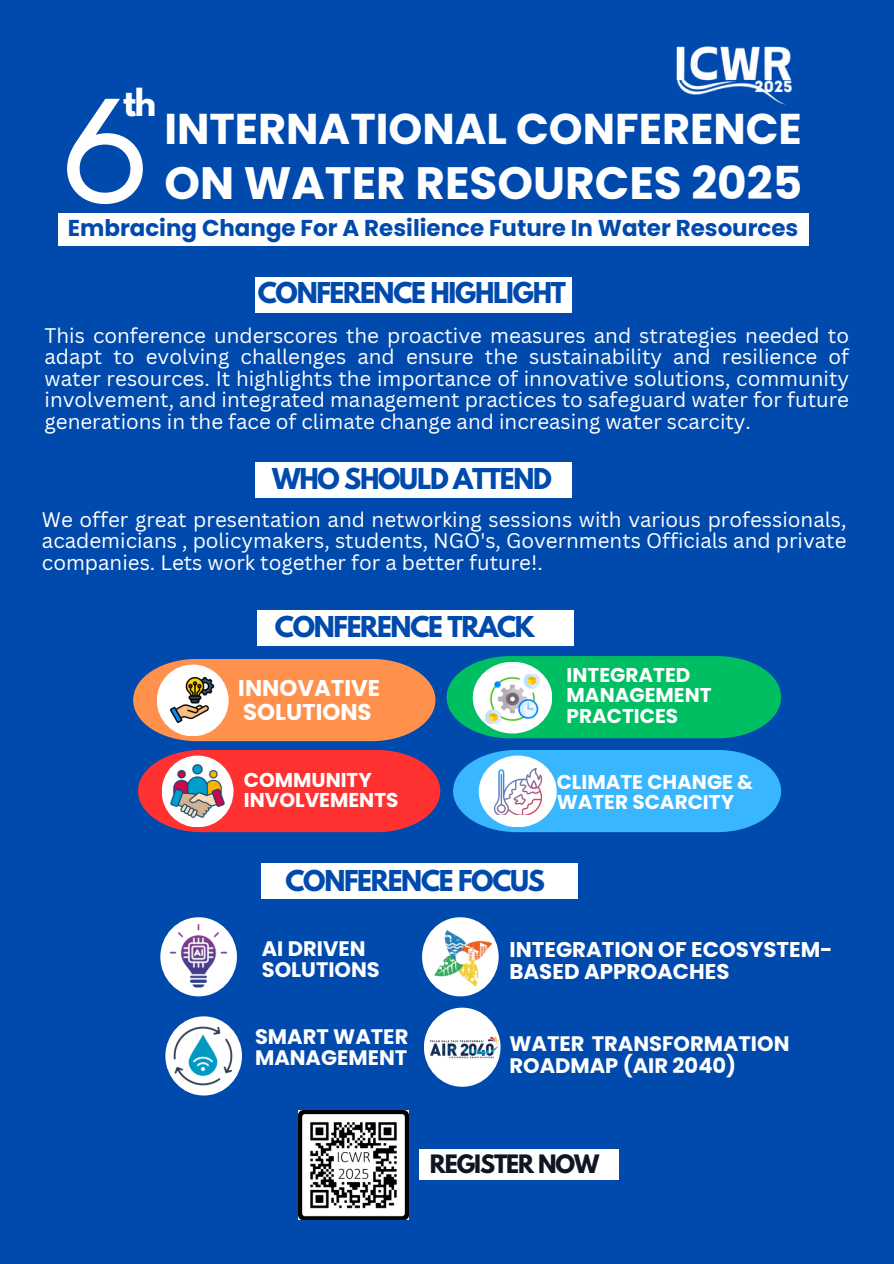
<style>
.page{position:relative;width:894px;height:1264px;background:#fff}
.page>*{position:absolute;margin:0;border:0;box-sizing:border-box;transform-origin:0 0}
.t1{font:147.6px "Garet";color:#fff}
.t2{font:700 45.3px "Poppins";color:#fff}
.t3{font:700 43.05px "Poppins";color:#fff}
.t4{font:700 32.85px "League Spartan";color:#fff}
.t5{font:700 25.5px "League Spartan";letter-spacing:-.05em;color:#004aad}
.t6{font:700 22.95px "Poppins";color:#004aad}
.t7{font:700 22.8px/23.5px "Poppins";color:#fff}
.t8{font:700 22.5px "League Spartan";letter-spacing:-.05em;color:#111423}
.t9{font:700 21.3px/22.5px "Poppins";color:#fff}
.t10{font:700 21px/21.3px "Poppins";color:#fff}
.t11{font:20.55px/21.3px "Canva Sans";color:#fff;text-align:justify}
.t12{font:700 19.95px/20.4px "Poppins";color:#fff}
</style>
<div class="page">
<div style="left:0;top:0;width:893px;height:1263px;background:#004aad"></div>
<img style="left:676px;top:46px;width:117px;height:59px">
<div style="left:58px;top:212px;width:750px;height:33px;background:#fff"></div>
<svg style="left:133px;top:659px;width:302px;height:82px"></svg>
<div style="left:157px;top:664px;width:71px;height:72px;background:#fff;border-radius:50%"></div>
<img style="left:169px;top:677px;width:45px;height:45px">
<svg style="left:446px;top:656px;width:334px;height:82px"></svg>
<div style="left:472px;top:661px;width:80px;height:72px;background:#fff;border-radius:50%"></div>
<img style="left:485px;top:675px;width:54px;height:48px">
<svg style="left:138px;top:750px;width:302px;height:82px"></svg>
<div style="left:162px;top:755px;width:71px;height:72px;background:#fff;border-radius:50%"></div>
<img style="left:170px;top:763px;width:55px;height:55px">
<svg style="left:453px;top:750px;width:327px;height:82px"></svg>
<div style="left:478px;top:755px;width:78px;height:72px;background:#fff;border-radius:50%"></div>
<img style="left:493px;top:769px;width:50px;height:46px">
<img style="left:299px;top:1110px;width:109px;height:109px">
<div style="left:160px;top:917px;width:77px;height:79px;background:#fff;border-radius:50%"></div>
<img style="left:166px;top:922px;width:65px;height:68px">
<div style="left:165px;top:1016px;width:77px;height:79px;background:#fff;border-radius:50%"></div>
<div style="left:424px;top:1007px;width:76px;height:79px;background:#fff;border-radius:50%"></div>
<div style="left:422px;top:917px;width:76px;height:79px;background:#fff;border-radius:50%"></div>
<img style="left:172px;top:1024px;width:62px;height:63px">
<img style="left:434px;top:928px;width:57px;height:60px">
<img style="left:430px;top:1036px;width:68px;height:23px">
<div style="left:419px;top:1149px;width:200px;height:30px;background:#fff"></div>
<div style="left:255px;top:277px;width:316px;height:35px;background:#fff"></div>
<div style="left:255px;top:462px;width:316px;height:35px;background:#fff"></div>
<div style="left:258px;top:610px;width:316px;height:35px;background:#fff"></div>
<div style="left:262px;top:863px;width:316px;height:35px;background:#fff"></div>
<h1 class="t4" style="left:123px;top:86px;width:35px">th</h1>
<p class="t1" style="left:58px;top:44px;width:96px">6</p>
<p class="t3" style="left:164px;top:98px;width:639px">INTERNATIONAL CONFERENCE</p>
<p class="t2" style="left:164px;top:151px;width:639px">ON WATER RESOURCES 2025</p>
<h1 class="t6" style="left:68px;top:212px;width:732px">Embracing Change For A Resilience Future In Water Resources</h1>
<p class="t5" style="left:258px;top:280px;width:310px">CONFERENCE HIGHLIGHT</p>
<p class="t11" style="left:44px;top:324px;width:805px">This conference underscores the proactive measures and strategies needed to adapt to evolving challenges and ensure the sustainability and resilience of water resources. It highlights the importance of innovative solutions, community involvement, and integrated management practices to safeguard water for future generations in the face of climate change and increasing water scarcity.</p>
<h4 class="t5" style="left:272px;top:465px;width:281px">WHO SHOULD ATTEND</h4>
<p class="t11" style="left:42px;top:508px;width:805px">We offer great presentation and networking sessions with various professionals, academicians , policymakers, students, NGO's, Governments Officials and private companies. Lets work together for a better future!.</p>
<p class="t5" style="left:275px;top:613px;width:262px">CONFERENCE TRACK</p>
<h4 class="t7" style="left:238px;top:676px;width:143px">INNOVATIVE<br>SOLUTIONS</h4>
<h3 class="t12" style="left:566px;top:664px;width:146px">INTEGRATED<br>MANAGEMENT<br>PRACTICES</h3>
<h2 class="t12" style="left:244px;top:769px;width:156px">COMMUNITY<br>INVOLVEMENTS</h2>
<h5 class="t12" style="left:556px;top:771px;width:198px">CLIMATE CHANGE &amp;<br>WATER SCARCITY</h5>
<p class="t5" style="left:285px;top:868px;width:261px">CONFERENCE FOCUS</p>
<h2 class="t10" style="left:262px;top:937px;width:119px">AI DRIVEN<br>SOLUTIONS</h2>
<h2 class="t10" style="left:255px;top:1026px;width:155px">SMART WATER<br>MANAGEMENT</h2>
<h4 class="t9" style="left:509px;top:937px;width:324px">INTEGRATION OF ECOSYSTEM-<br>BASED APPROACHES</h4>
<p class="t10" style="left:509px;top:1033px;width:281px">WATER TRANSFORMATION<br>ROADMAP (AIR 2040)</p>
<h4 class="t8" style="left:430px;top:1152px;width:171px">REGISTER NOW</h4>
</div>
